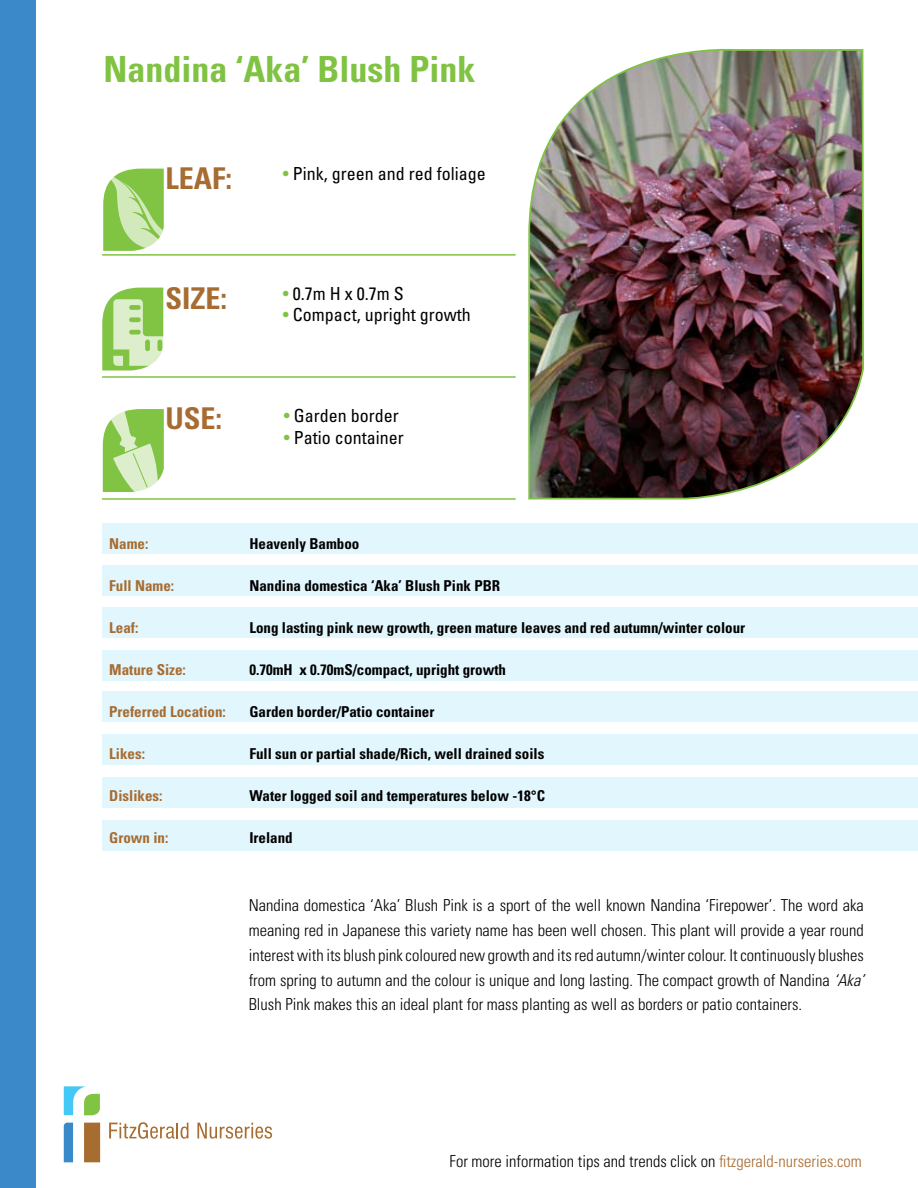
<style>
.page{position:relative;width:918px;height:1188px;background:#fff}
.page>*{position:absolute;margin:0;border:0;box-sizing:border-box;transform-origin:0 0}
.t1{font:700 condensed 36px "Univers";color:#80c343}
.t2{font:700 condensed 30px "Univers";color:#a76c31}
.t3{font:condensed 18px "Univers";color:#000}
.t4{font:300 condensed 16.5px/24.8px "Univers";color:#000;text-align:justify}
.t5{font:700 condensed 15px "Univers";color:#000}
.t6{font:700 condensed 15px "Univers";color:#a76c31}
.s1{color:#80c343}
.s2{font-style:italic}
.s3{color:#a76c31}
</style>
<div class="page">
<div style="left:102px;top:524px;width:816px;height:30px;background:#e1f6fd"></div>
<div style="left:102px;top:565px;width:816px;height:30px;background:#e1f6fd"></div>
<div style="left:102px;top:608px;width:816px;height:30px;background:#e1f6fd"></div>
<div style="left:102px;top:650px;width:816px;height:30px;background:#e1f6fd"></div>
<div style="left:102px;top:691px;width:816px;height:31px;background:#e1f6fd"></div>
<div style="left:102px;top:734px;width:816px;height:31px;background:#e1f6fd"></div>
<div style="left:102px;top:777px;width:816px;height:31px;background:#e1f6fd"></div>
<div style="left:102px;top:820px;width:816px;height:30px;background:#e1f6fd"></div>
<svg style="left:64px;top:1123px;width:9px;height:39px"></svg>
<svg style="left:84px;top:1123px;width:16px;height:39px"></svg>
<svg style="left:64px;top:1086px;width:36px;height:29px"></svg>
<svg style="left:109px;top:1122px;width:79px;height:17px"></svg>
<svg style="left:197px;top:1123px;width:75px;height:16px"></svg>
<img style="left:528px;top:49px;width:336px;height:451px">
<div style="left:0;top:0;width:36px;height:1188px;background:#3b89c9"></div>
<svg style="left:102px;top:288px;width:62px;height:83px;background:#b2da8c"></svg>
<svg style="left:102px;top:409px;width:62px;height:83px;background:#add886"></svg>
<hr style="left:102px;top:254px;width:414px;height:2px;background:#80c343">
<hr style="left:102px;top:376px;width:414px;height:2px;background:#80c343">
<hr style="left:102px;top:498px;width:414px;height:2px;background:#80c343">
<svg style="left:103px;top:169px;width:61px;height:82px;background:#a5d479"></svg>
<h1 class="t1" style="left:103px;top:47px;width:373px">Nandina ‘Aka’ Blush Pink</h1>
<h2 class="t2" style="left:165px;top:159px;width:68px">LEAF:</h2>
<p class="t3" style="left:283px;top:162px;width:204px"><span class="s1">•</span> Pink, green and red foliage</p>
<h2 class="t2" style="left:165px;top:279px;width:63px">SIZE:</h2>
<h2 class="t2" style="left:165px;top:399px;width:58px">USE:</h2>
<p class="t3" style="left:283px;top:282px;width:122px"><span class="s1">•</span> 0.7m H x 0.7m S</p>
<p class="t3" style="left:283px;top:303px;width:189px"><span class="s1">•</span> Compact, upright growth</p>
<p class="t3" style="left:284px;top:405px;width:116px"><span class="s1">•</span> Garden border</p>
<p class="t3" style="left:284px;top:426px;width:121px"><span class="s1">•</span> Patio container</p>
<p class="t6" style="left:109px;top:535px;width:41px">Name:</p>
<p class="t6" style="left:109px;top:577px;width:66px">Full Name:</p>
<p class="t6" style="left:109px;top:619px;width:31px">Leaf:</p>
<p class="t6" style="left:109px;top:661px;width:78px">Mature Size:</p>
<p class="t6" style="left:109px;top:703px;width:118px">Preferred Location:</p>
<p class="t6" style="left:109px;top:745px;width:37px">Likes:</p>
<p class="t6" style="left:109px;top:787px;width:55px">Dislikes:</p>
<p class="t6" style="left:109px;top:829px;width:61px">Grown in:</p>
<p class="t5" style="left:249px;top:535px;width:111px">Heavenly Bamboo</p>
<p class="t5" style="left:249px;top:577px;width:252px">Nandina domestica ‘Aka’ Blush Pink PBR</p>
<p class="t5" style="left:249px;top:619px;width:497px">Long lasting pink new growth, green mature leaves and red autumn/winter colour</p>
<p class="t5" style="left:249px;top:661px;width:258px">0.70mH x 0.70mS/compact, upright growth</p>
<p class="t5" style="left:249px;top:703px;width:186px">Garden border/Patio container</p>
<p class="t5" style="left:249px;top:745px;width:296px">Full sun or partial shade/Rich, well drained soils</p>
<p class="t5" style="left:249px;top:787px;width:297px">Water logged soil and temperatures below -18°C</p>
<p class="t5" style="left:249px;top:829px;width:45px">Ireland</p>
<p class="t4" style="left:249px;top:893px;width:617px">Nandina domestica ‘Aka’ Blush Pink is a sport of the well known Nandina ‘Firepower’. The word aka meaning red in Japanese this variety name has been well chosen. This plant will provide a year round interest with its blush pink coloured new growth and its red autumn/winter colour. It continuously blushes from spring to autumn and the colour is unique and long lasting. The compact growth of Nandina <span class="s2">‘Aka’ </span>Blush Pink makes this an ideal plant for mass planting as well as borders or patio containers.</p>
<p class="t4" style="left:450px;top:1148px;width:414px">For more information tips and trends click on <span class="s3">fitzgerald-nurseries.com</span></p>
</div>
